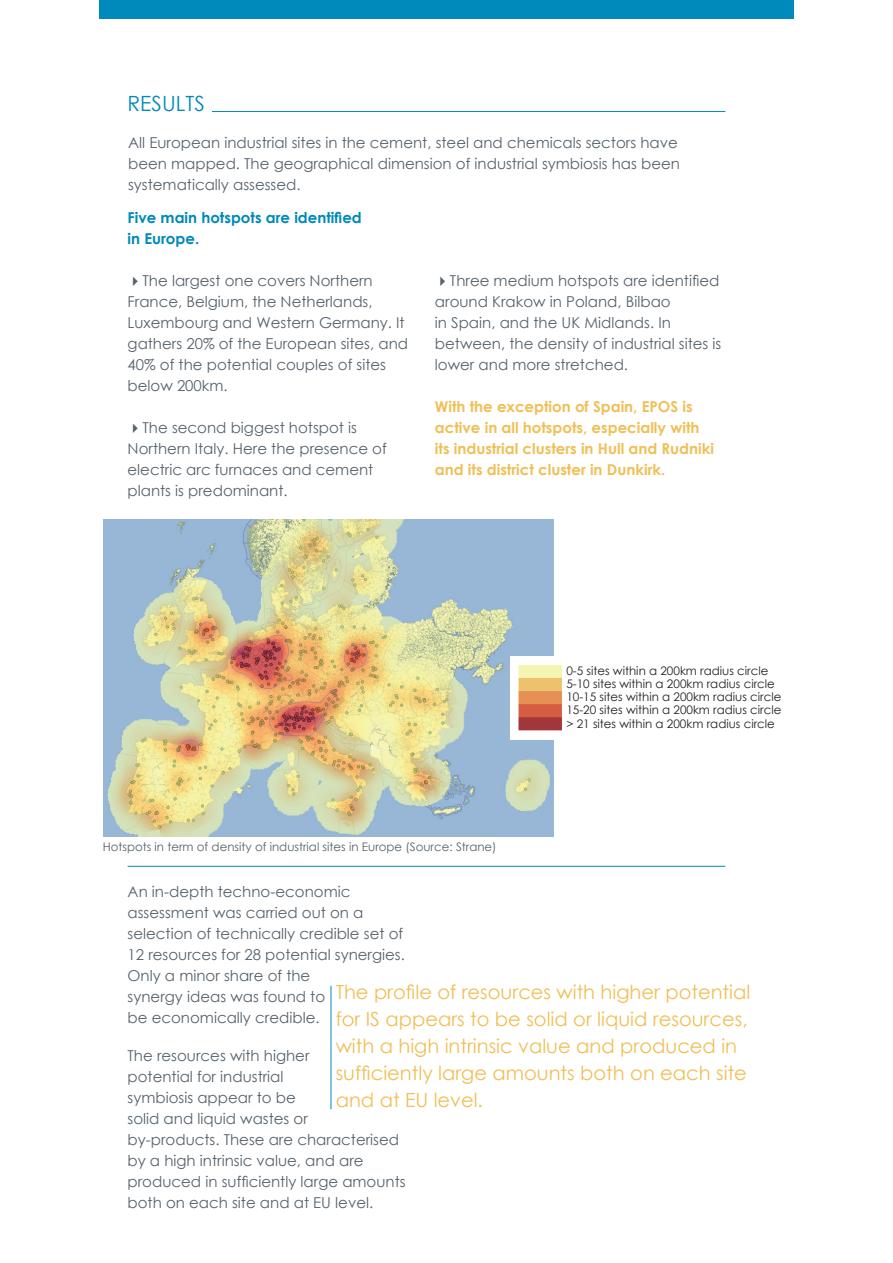
<style>
.page{position:relative;width:893px;height:1263px;background:#fff}
.page>*{position:absolute;margin:0;border:0;box-sizing:border-box;transform-origin:0 0}
.t1{font:21px "Century Gothic";color:#0089bb}
.t2{font:19.5px/27px "Century Gothic";color:#f0bf56}
.t3{font:15px/21px "Century Gothic";color:#56626c}
.t4{font:700 15px/21px "Century Gothic";color:#f0bf56}
.t5{font:700 15px/21px "Century Gothic";color:#0089bb}
.t6{font:11.85px/13.2px "Century Gothic";color:#231f20}
.t7{font:11.85px "Century Gothic";color:#56626c}
</style>
<div class="page">
<hr style="left:212px;top:111px;width:513px;height:1px;background:#0089bb">
<hr style="left:128px;top:866px;width:597px;height:1px;background:#0089bb">
<hr style="left:331px;top:986px;width:1px;height:123px;background:#0089bb">
<div style="left:99px;top:0;width:695px;height:18px;background:#0089bb"></div>
<img style="left:104px;top:520px;width:449px;height:316px">
<div style="left:510px;top:656px;width:280px;height:83px;background:#fff"></div>
<img style="left:519px;top:665px;width:42px;height:66px">
<h1 class="t1" style="left:128px;top:89px;width:79px">RESULTS</h1>
<p class="t3" style="left:128px;top:132px;width:553px">All European industrial sites in the cement, steel and chemicals sectors have been mapped. The geographical dimension of industrial symbiosis has been systematically assessed.</p>
<p class="t5" style="left:128px;top:207px;width:236px">Five main hotspots are identified in Europe.</p>
<p class="t3" style="left:128px;top:270px;width:282px">✔The largest one covers Northern<br>France, Belgium, the Netherlands,<br>Luxembourg and Western Germany. It gathers 20% of the European sites, and<br>40% of the potential couples of sites below 200km.</p>
<p class="t3" style="left:128px;top:417px;width:261px">✔The second biggest hotspot is<br>Northern Italy. Here the presence of electric arc furnaces and cement plants is predominant.</p>
<p class="t3" style="left:435px;top:270px;width:288px">✔Three medium hotspots are identified around Krakow in Poland, Bilbao<br>in Spain, and the UK Midlands. In between, the density of industrial sites is lower and more stretched.</p>
<p class="t4" style="left:435px;top:396px;width:280px">With the exception of Spain, EPOS is active in all hotspots, especially with its industrial clusters in Hull and Rudniki and its district cluster in Dunkirk.</p>
<p class="t6" style="left:566px;top:663px;width:217px">0-5 sites within a 200km radius circle 5-10 sites within a 200km radius circle 10-15 sites within a 200km radius circle 15-20 sites within a 200km radius circle &gt; 21 sites within a 200km radius circle</p>
<p class="t7" style="left:103px;top:839px;width:395px">Hotspots in term of density of industrial sites in Europe (Source: Strane)</p>
<p class="t3" style="left:128px;top:881px;width:279px">An in-depth techno-economic assessment was carried out on a selection of technically credible set of<br>12 resources for 28 potential synergies.<br>Only a minor share of the<br>synergy ideas was found to<br>be economically credible.</p>
<p class="t3" style="left:128px;top:1045px;width:280px">The resources with higher<br>potential for industrial<br>symbiosis appear to be<br>solid and liquid wastes or<br>by-products. These are characterised by a high intrinsic value, and are produced in sufficiently large amounts both on each site and at EU level.</p>
<h2 class="t2" style="left:336px;top:978px;width:416px">The profile of resources with higher potential for IS appears to be solid or liquid resources, with a high intrinsic value and produced in sufficiently large amounts both on each site and at EU level.</h2>
</div>
